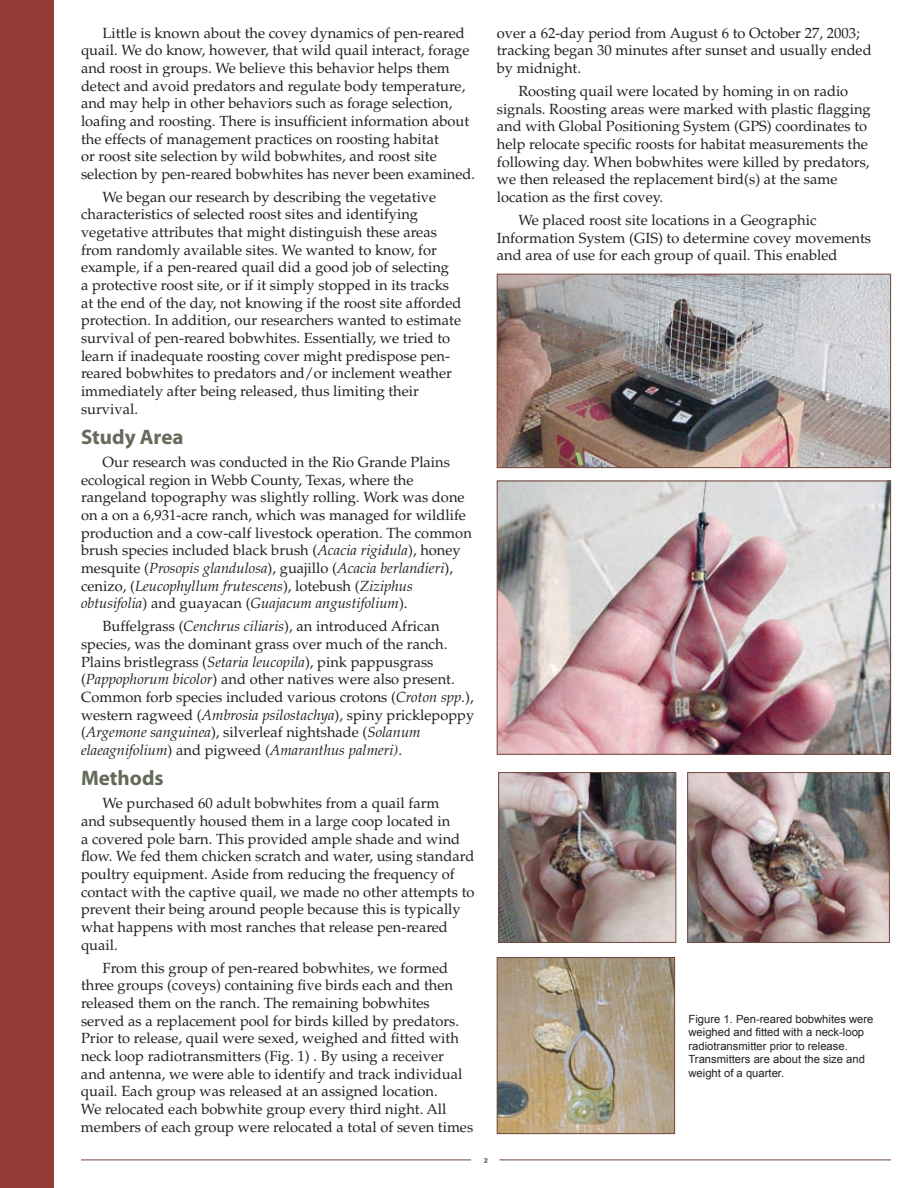
<style>
.page{position:relative;width:918px;height:1188px;background:#fff}
.page>*{position:absolute;margin:0;border:0;box-sizing:border-box;transform-origin:0 0}
.t1{font:700 21px "Myriad Pro";color:#646b5b}
.t2{font:14.7px/17.7px "Palatino LT Std";color:#231f20}
.t3{font:700 12px "Myriad Pro";color:#646b5b}
.t4{font:11.25px/13.5px "Arial";color:#231f20}
.s1{font-style:italic}
</style>
<div class="page">
<hr style="left:81px;top:1160px;width:390px;height:1px;background:#73463b">
<hr style="left:500px;top:1160px;width:391px;height:1px;background:#73463b">
<img style="left:499px;top:276px;width:390px;height:190px">
<div style="left:497px;top:274px;width:394px;height:194px;border:1px solid #73463b"></div>
<img style="left:499px;top:483px;width:390px;height:270px">
<div style="left:497px;top:481px;width:394px;height:274px;border:1px solid #73463b"></div>
<img style="left:499px;top:959px;width:174px;height:173px">
<div style="left:497px;top:957px;width:178px;height:177px;border:1px solid #73463b"></div>
<img style="left:500px;top:774px;width:174px;height:167px">
<div style="left:498px;top:772px;width:178px;height:171px;border:1px solid #73463b"></div>
<img style="left:689px;top:774px;width:199px;height:167px">
<div style="left:687px;top:772px;width:203px;height:171px;border:1px solid #73463b"></div>
<div style="left:0;top:0;width:54px;height:1188px;background:#943b35"></div>
<p class="t2" style="left:81px;top:24px;width:396px;text-indent:22px">Little is known about the covey dynamics of pen-reared quail. We do know, however, that wild quail interact, forage and roost in groups. We believe this behavior helps them detect and avoid predators and regulate body temperature, and may help in other behaviors such as forage selection, loafing and roosting. There is insufficient information about the effects of management practices on roosting habitat<br>or roost site selection by wild bobwhites, and roost site selection by pen-reared bobwhites has never been examined.</p>
<p class="t2" style="left:81px;top:188px;width:382px;text-indent:22px">We began our research by describing the vegetative characteristics of selected roost sites and identifying vegetative attributes that might distinguish these areas from randomly available sites. We wanted to know, for example, if a pen-reared quail did a good job of selecting<br>a protective roost site, or if it simply stopped in its tracks at the end of the day, not knowing if the roost site afforded protection. In addition, our researchers wanted to estimate survival of pen-reared bobwhites. Essentially, we tried to learn if inadequate roosting cover might predispose pen&shy;reared bobwhites to predators and/or inclement weather immediately after being released, thus limiting their survival.</p>
<h1 class="t1" style="left:81px;top:423px;width:104px">Study Area</h1>
<p class="t2" style="left:81px;top:454px;width:392px;text-indent:22px">Our research was conducted in the Rio Grande Plains ecological region in Webb County, Texas, where the rangeland topography was slightly rolling. Work was done on a on a 6,931-acre ranch, which was managed for wildlife production and a cow-calf livestock operation. The common brush species included black brush (<span class="s1">Acacia rigidula</span>), honey mesquite (<span class="s1">Prosopis glandulosa</span>), guajillo (<span class="s1">Acacia berlandieri</span>), cenizo, (<span class="s1">Leucophyllum frutescens</span>), lotebush (<span class="s1">Ziziphus obtusifolia</span>) and guayacan (<span class="s1">Guajacum angustifolium</span>).</p>
<p class="t2" style="left:81px;top:618px;width:395px;text-indent:22px">Buffelgrass (<span class="s1">Cenchrus ciliaris</span>), an introduced African species, was the dominant grass over much of the ranch.<br>Plains bristlegrass (<span class="s1">Setaria leucopila</span>), pink pappusgrass (<span class="s1">Pappophorum bicolor</span>) and other natives were also present.<br>Common forb species included various crotons (<span class="s1">Croton spp.</span>), western ragweed (<span class="s1">Ambrosia psilostachya</span>), spiny pricklepoppy (<span class="s1">Argemone sanguinea</span>), silverleaf nightshade (<span class="s1">Solanum elaeagnifolium</span>) and pigweed (<span class="s1">Amaranthus palmeri)</span>.</p>
<h1 class="t1" style="left:81px;top:765px;width:84px">Methods</h1>
<p class="t2" style="left:81px;top:795px;width:395px;text-indent:22px">We purchased 60 adult bobwhites from a quail farm<br>and subsequently housed them in a large coop located in<br>a covered pole barn. This provided ample shade and wind flow. We fed them chicken scratch and water, using standard poultry equipment. Aside from reducing the frequency of contact with the captive quail, we made no other attempts to prevent their being around people because this is typically what happens with most ranches that release pen-reared quail.</p>
<p class="t2" style="left:81px;top:959px;width:394px;text-indent:22px">From this group of pen-reared bobwhites, we formed three groups (coveys) containing five birds each and then released them on the ranch. The remaining bobwhites served as a replacement pool for birds killed by predators.<br>Prior to release, quail were sexed, weighed and fitted with neck loop radiotransmitters (Fig. 1) . By using a receiver<br>and antenna, we were able to identify and track individual quail. Each group was released at an assigned location.<br>We relocated each bobwhite group every third night. All members of each group were relocated a total of seven times</p>
<p class="t2" style="left:497px;top:24px;width:376px">over a 62-day period from August 6 to October 27, 2003; tracking began 30 minutes after sunset and usually ended by midnight.</p>
<p class="t2" style="left:497px;top:82px;width:375px;text-indent:22px">Roosting quail were located by homing in on radio signals. Roosting areas were marked with plastic flagging and with Global Positioning System (GPS) coordinates to help relocate specific roosts for habitat measurements the following day. When bobwhites were killed by predators, we then released the replacement bird(s) at the same location as the first covey.</p>
<p class="t2" style="left:497px;top:211px;width:376px;text-indent:22px">We placed roost site locations in a Geographic<br>Information System (GIS) to determine covey movements and area of use for each group of quail. This enabled</p>
<p class="t3" style="left:484px;top:1154px;width:6px">2</p>
<p class="t4" style="left:688px;top:1012px;width:187px">Figure 1. Pen-reared bobwhites were weighed and fitted with a neck-loop radiotransmitter prior to release.<br>Transmitters are about the size and weight of a quarter.</p>
</div>
